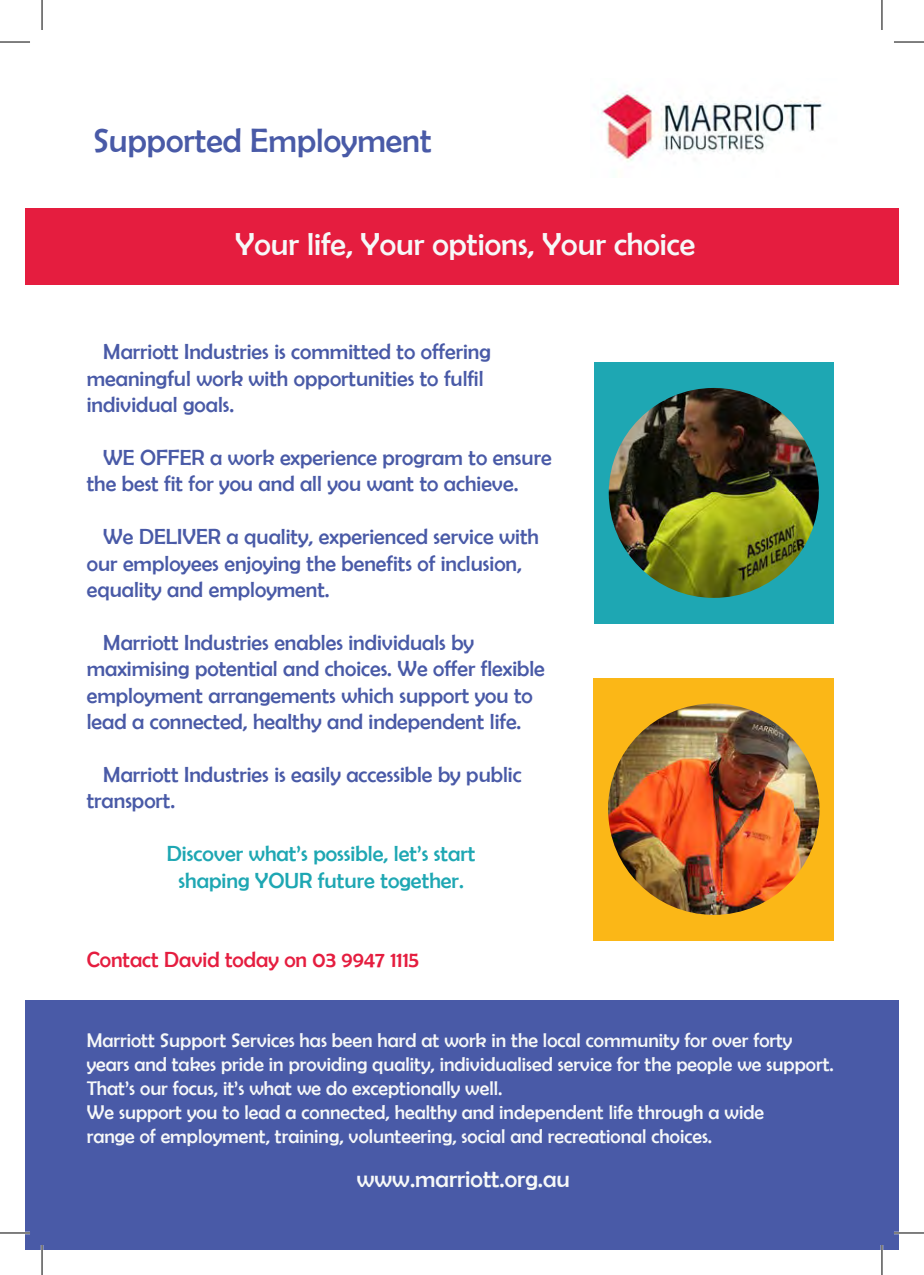
<style>
.page{position:relative;width:924px;height:1275px;background:#fff}
.page>*{position:absolute;margin:0;border:0;box-sizing:border-box;transform-origin:0 0}
.t1{font:34px "Berlin Sans FB";color:#495aa7}
.t2{font:32px "Berlin Sans FB";color:#f6f8f8}
.t3{font:24px "Berlin Sans FB";color:#f6f8f8}
.t4{font:22px/26.4px "Berlin Sans FB";color:#495aa7}
.t5{font:22px/26.4px "Berlin Sans FB";color:#1ea7b3;text-align:center}
.t6{font:22px "Berlin Sans FB";color:#e51d3f}
.t7{font:20px/24px "Berlin Sans FB";color:#f6f8f8}
</style>
<div class="page">
<div style="left:25px;top:1000px;width:873px;height:250px;background:#495aa7"></div>
<div style="left:25px;top:208px;width:873px;height:77px;background:#e51d3f"></div>
<img style="left:600px;top:91px;width:224px;height:71px">
<div style="left:594px;top:362px;width:239px;height:262px;background:#1ea7b3"></div>
<img style="left:608px;top:388px;width:210px;height:210px;border-radius:105px">
<div style="left:593px;top:678px;width:240px;height:262px;background:#fbb717"></div>
<img style="left:607px;top:703px;width:212px;height:212px;border-radius:106px">
<hr style="left:0;top:1231px;width:30px;height:3px;background:#fff">
<hr style="left:893px;top:1231px;width:30px;height:3px;background:#fff">
<hr style="left:41px;top:1245px;width:2px;height:30px;background:#fff">
<hr style="left:880px;top:1245px;width:2px;height:30px;background:#fff">
<hr style="left:0;top:42px;width:30px;height:1px;background:#000">
<hr style="left:893px;top:42px;width:30px;height:1px;background:#000">
<hr style="left:0;top:1232px;width:30px;height:1px;background:#000">
<hr style="left:893px;top:1232px;width:30px;height:1px;background:#000">
<hr style="left:42px;top:0;width:1px;height:30px;background:#000">
<hr style="left:42px;top:1245px;width:1px;height:30px;background:#000">
<hr style="left:881px;top:0;width:1px;height:30px;background:#000">
<hr style="left:881px;top:1245px;width:1px;height:30px;background:#000">
<p class="t1" style="left:93px;top:121px;width:340px">Supported Employment</p>
<p class="t2" style="left:235px;top:226px;width:461px">Your life, Your options, Your choice</p>
<p class="t4" style="left:87px;top:338px;width:405px;text-indent:16px">Marriott Industries is committed to offering meaningful work with opportunities to fulfil individual goals.</p>
<p class="t4" style="left:87px;top:444px;width:466px;text-indent:16px">WE OFFER a work experience program to ensure the best fit for you and all you want to achieve.</p>
<p class="t4" style="left:87px;top:523px;width:453px;text-indent:16px">We DELIVER a quality, experienced service with our employees enjoying the benefits of inclusion, equality and employment.</p>
<p class="t4" style="left:87px;top:629px;width:459px;text-indent:16px">Marriott Industries enables individuals by maximising potential and choices. We offer flexible employment arrangements which support you to lead a connected, healthy and independent life.</p>
<p class="t4" style="left:87px;top:761px;width:436px;text-indent:16px">Marriott Industries is easily accessible by public transport.</p>
<p class="t5" style="left:167px;top:840px;width:310px">Discover what’s possible, let’s start shaping YOUR future together.</p>
<p class="t6" style="left:87px;top:947px;width:334px">Contact David today on 03 9947 1115</p>
<p class="t7" style="left:87px;top:1028px;width:748px">Marriott Support Services has been hard at work in the local community for over forty years and takes pride in providing quality, individualised service for the people we support.<br>That’s our focus, it’s what we do exceptionally well.<br>We support you to lead a connected, healthy and independent life through a wide<br>range of employment, training, volunteering, social and recreational choices.</p>
<p class="t3" style="left:357px;top:1165px;width:214px">www.marriott.org.au</p>
</div>
